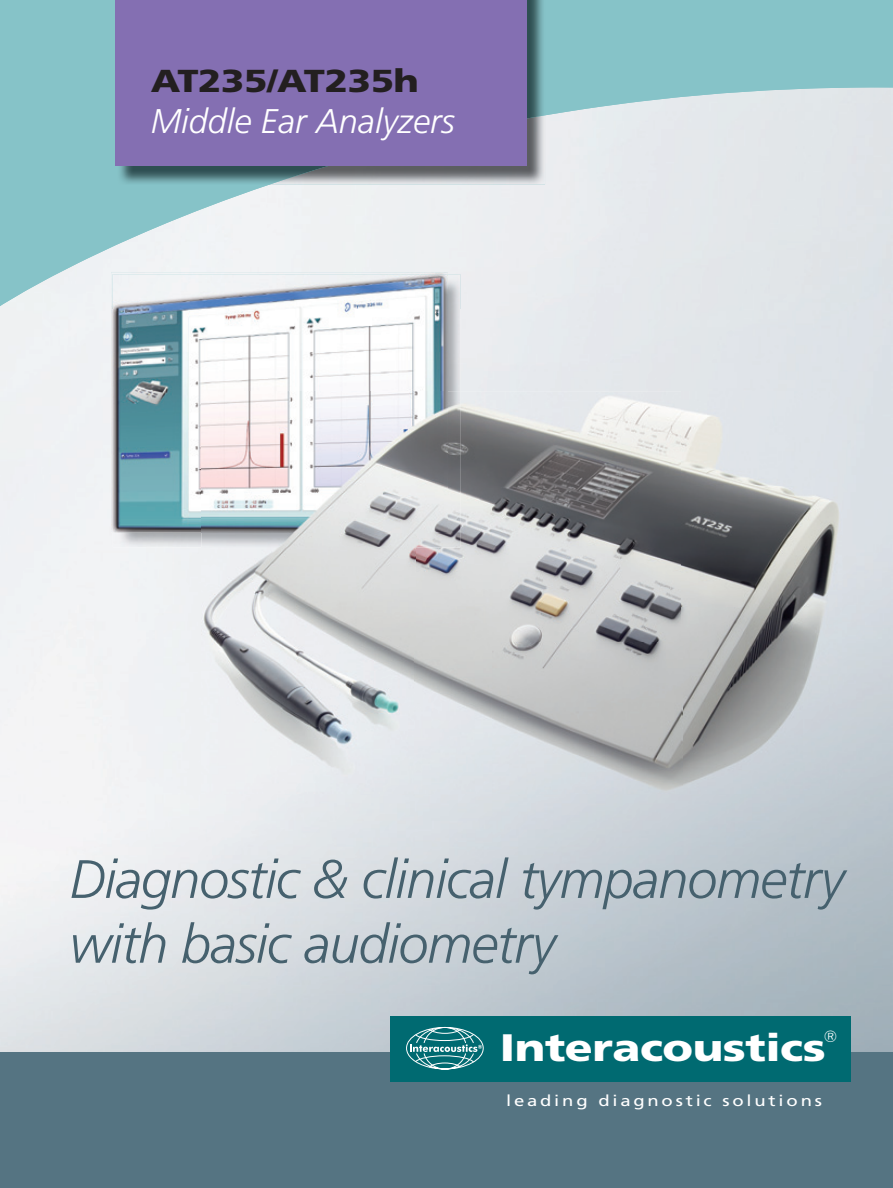
<style>
.page{position:relative;width:893px;height:1188px;background:#fff}
.page>*{position:absolute;margin:0;border:0;box-sizing:border-box;transform-origin:0 0}
.t1{font:italic 300 54px/64.8px "Frutiger LT";letter-spacing:-.02em;color:#46616e}
.t2{font:900 38.25px "Frutiger LT";letter-spacing:-.01em;color:#fff;scale:1.2 1}
.t3{font:italic 300 34.2px "Frutiger LT";color:#fff}
.t4{font:900 31.8px "Frutiger LT";letter-spacing:-.01em;color:#231f20;scale:1.2 1}
.t5{font:300 16.2px "Futura BT";color:#fff}
.t6{font:15.45px "Frutiger LT";letter-spacing:.15em;color:#fff;scale:1.2 1}
.t7{font:13.65px "Frutiger LT";color:#fff}
</style>
<div class="page">
<img style="left:0;top:306px;width:893px;height:746px">
<svg style="left:0;top:0;width:893px;height:306px;background:#c2dbdf"></svg>
<img style="left:117px;top:0;width:428px;height:185px">
<div style="left:115px;top:0;width:411px;height:166px;background:#846fb2"></div>
<div style="left:0;top:1052px;width:893px;height:136px;background:#557482"></div>
<div style="left:390px;top:1016px;width:460px;height:65px;background:#006a71"></div>
<svg style="left:406px;top:1027px;width:78px;height:42px"></svg>
<img style="left:113px;top:274px;width:347px;height:273px">
<img style="left:113px;top:274px;width:335px;height:259px">
<img style="left:415px;top:392px;width:427px;height:401px">
<img style="left:202px;top:547px;width:213px;height:246px">
<img style="left:202px;top:392px;width:258px;height:155px">
<img style="left:202px;top:392px;width:246px;height:141px">
<p class="t4" style="left:151px;top:62px;width:225px">AT235/AT235h</p>
<p class="t3" style="left:151px;top:102px;width:306px">Middle Ear Analyzers</p>
<p class="t1" style="left:69px;top:848px;width:777px">Diagnostic &amp; clinical tympanometry with basic audiometry</p>
<p class="t2" style="left:500px;top:1025px;width:273px">Interacoustics</p>
<p class="t5" style="left:824px;top:1027px;width:15px">®</p>
<p class="t7" style="left:811px;top:1047px;width:12px">®</p>
<p class="t6" style="left:506px;top:1091px;width:265px">leading diagnostic solutions</p>
</div>
